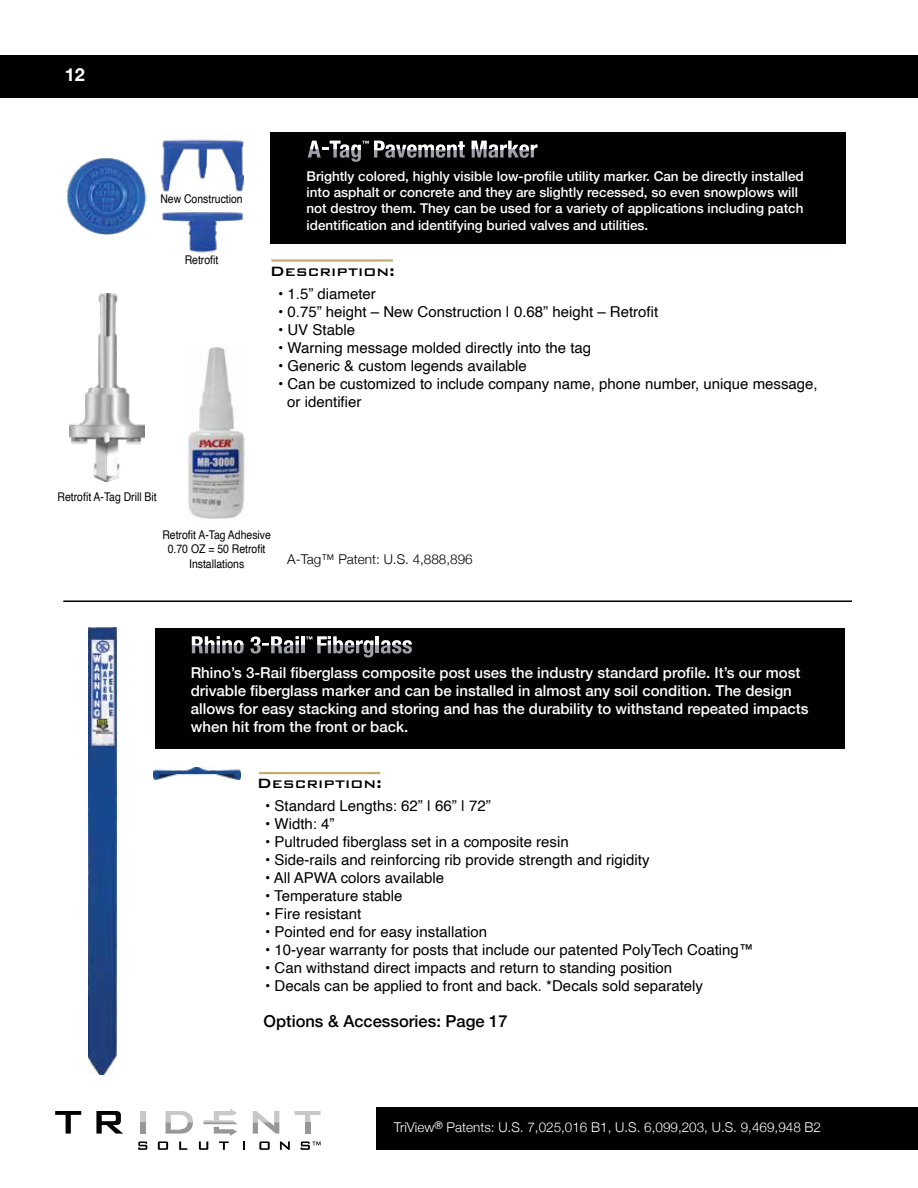
<style>
.page{position:relative;width:918px;height:1188px;background:#fff}
.page>*{position:absolute;margin:0;border:0;box-sizing:border-box;transform-origin:0 0}
.t1{font:500 18px "Bank Gothic BT";color:#000101}
.t2{font:700 18px "Helvetica Neue";color:#fff}
.t3{font:500 16.5px "Helvetica Neue";color:#000101}
.t4{font:15px/18px "Helvetica";color:#000101}
.t5{font:500 15px/18px "Helvetica Neue";color:#fff}
.t6{font:500 13.5px/16.2px "Helvetica Neue";color:#fff}
.t7{font:300 13.5px "Helvetica Neue";color:#fff}
.t8{font:300 13.5px "Helvetica Neue";color:#000101}
.t9{font:12px/14.4px "Helvetica";color:#000101;text-align:center;scale:.87 1}
</style>
<div class="page">
<div style="left:0;top:55px;width:918px;height:43px;background:#000"></div>
<div style="left:376px;top:1107px;width:542px;height:43px;background:#000"></div>
<svg style="left:55px;top:1111px;width:26px;height:23px"></svg>
<svg style="left:96px;top:1111px;width:27px;height:23px"></svg>
<div style="left:140px;top:1111px;width:5px;height:11px;background:#c8c8c8"></div>
<svg style="left:295px;top:1111px;width:26px;height:11px"></svg>
<div style="left:140px;top:1122px;width:5px;height:12px;background:#979797"></div>
<svg style="left:166px;top:1111px;width:27px;height:23px"></svg>
<div style="left:305px;top:1122px;width:5px;height:12px;background:#979797"></div>
<svg style="left:253px;top:1111px;width:26px;height:23px"></svg>
<svg style="left:138px;top:1141px;width:9px;height:9px"></svg>
<svg style="left:158px;top:1141px;width:10px;height:9px"></svg>
<svg style="left:179px;top:1141px;width:8px;height:9px"></svg>
<svg style="left:199px;top:1109px;width:38px;height:41px"></svg>
<svg style="left:243px;top:1141px;width:2px;height:9px"></svg>
<svg style="left:259px;top:1141px;width:11px;height:9px"></svg>
<svg style="left:280px;top:1141px;width:10px;height:9px"></svg>
<svg style="left:301px;top:1141px;width:20px;height:9px"></svg>
<div style="left:270px;top:132px;width:576px;height:111px;background:#000101"></div>
<svg style="left:308px;top:141px;width:157px;height:21px"></svg>
<svg style="left:472px;top:141px;width:65px;height:17px"></svg>
<img style="left:68px;top:139px;width:176px;height:114px">
<img style="left:188px;top:347px;width:57px;height:172px">
<img style="left:70px;top:293px;width:75px;height:189px">
<hr style="left:271px;top:259px;width:122px;height:3px;background:#c4ac73">
<hr style="left:63px;top:600px;width:789px;height:2px;background:#000101">
<div style="left:155px;top:628px;width:690px;height:29px;background:#000101"></div>
<div style="left:155px;top:645px;width:690px;height:103px;background:#000101"></div>
<img style="left:153px;top:768px;width:87px;height:11px">
<img style="left:89px;top:627px;width:27px;height:447px">
<svg style="left:192px;top:636px;width:52px;height:18px"></svg>
<svg style="left:250px;top:636px;width:162px;height:22px"></svg>
<hr style="left:259px;top:772px;width:121px;height:2px;background:#c4ac73">
<p class="t2" style="left:65px;top:60px;width:22px">12</p>
<p class="t9" style="left:160px;top:191px;width:96px">New Construction</p>
<p class="t9" style="left:185px;top:252px;width:40px">Retrofit</p>
<p class="t6" style="left:307px;top:167px;width:499px">Brightly colored, highly visible low-profile utility marker. Can be directly installed into asphalt or concrete and they are slightly recessed, so even snowplows will not destroy them. They can be used for a variety of applications including patch identification and identifying buried valves and utilities.</p>
<p class="t1" style="left:270px;top:262px;width:127px">Description:</p>
<p class="t4" style="left:278px;top:285px;width:99px">• 1.5” diameter</p>
<p class="t4" style="left:278px;top:303px;width:382px">• 0.75” height – New Construction | 0.68” height – Retrofit</p>
<p class="t4" style="left:278px;top:321px;width:78px">• UV Stable</p>
<p class="t4" style="left:278px;top:339px;width:315px">• Warning message molded directly into the tag</p>
<p class="t4" style="left:278px;top:357px;width:250px">• Generic &amp; custom legends available</p>
<p class="t4" style="left:287px;top:375px;width:532px;text-indent:-9px">• Can be customized to include company name, phone number, unique message, or identifier</p>
<p class="t9" style="left:58px;top:490px;width:116px">Retrofit A-Tag Drill Bit</p>
<p class="t9" style="left:162px;top:528px;width:126px">Retrofit A-Tag Adhesive<br>0.70 OZ = 50 Retrofit<br>Installations</p>
<p class="t8" style="left:287px;top:548px;width:187px">A-Tag™ Patent: U.S. 4,888,896</p>
<p class="t5" style="left:191px;top:663px;width:619px">Rhino’s 3-Rail fiberglass composite post uses the industry standard profile. It’s our most drivable fiberglass marker and can be installed in almost any soil condition. The design allows for easy stacking and storing and has the durability to withstand repeated impacts when hit from the front or back.</p>
<p class="t1" style="left:257px;top:774px;width:127px">Description:</p>
<p class="t4" style="left:265px;top:797px;width:227px">• Standard Lengths: 62” | 66” | 72”</p>
<p class="t4" style="left:265px;top:815px;width:71px">• Width: 4”</p>
<p class="t4" style="left:265px;top:833px;width:305px">• Pultruded fiberglass set in a composite resin</p>
<p class="t4" style="left:265px;top:851px;width:386px">• Side-rails and reinforcing rib provide strength and rigidity</p>
<p class="t4" style="left:265px;top:869px;width:180px">• All APWA colors available</p>
<p class="t4" style="left:265px;top:887px;width:139px">• Temperature stable</p>
<p class="t4" style="left:265px;top:905px;width:98px">• Fire resistant</p>
<p class="t4" style="left:265px;top:923px;width:224px">• Pointed end for easy installation</p>
<p class="t4" style="left:265px;top:941px;width:490px">• 10-year warranty for posts that include our patented PolyTech Coating™</p>
<p class="t4" style="left:265px;top:959px;width:409px">• Can withstand direct impacts and return to standing position</p>
<p class="t4" style="left:265px;top:977px;width:439px">• Decals can be applied to front and back. *Decals sold separately</p>
<p class="t3" style="left:264px;top:1008px;width:245px">Options &amp; Accessories: Page 17</p>
<p class="t7" style="left:394px;top:1116px;width:429px">TriView<sup>®</sup> Patents: U.S. 7,025,016 B1, U.S. 6,099,203, U.S. 9,469,948 B2</p>
</div>
